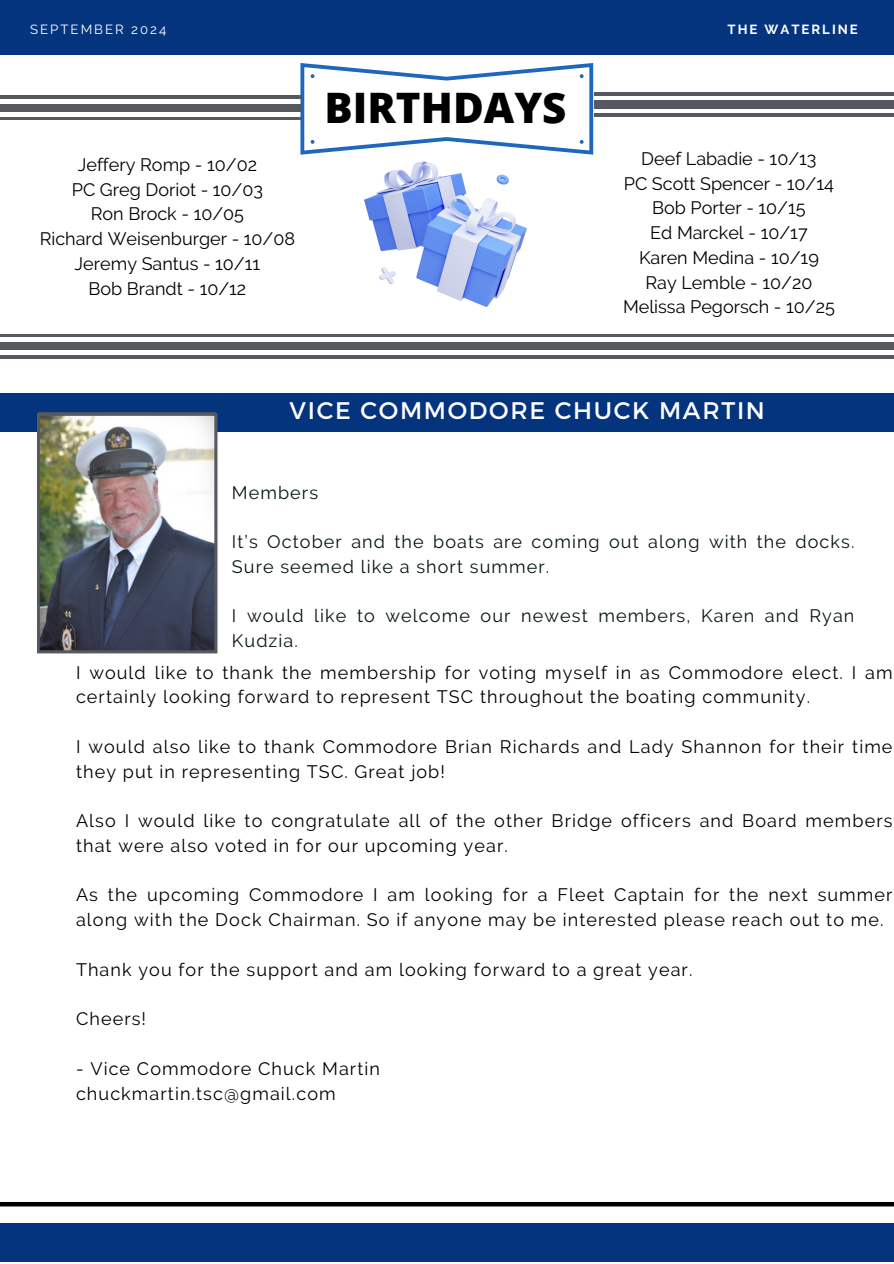
<style>
.page{position:relative;width:894px;height:1264px;background:#fff}
.page>*{position:absolute;margin:0;border:0;box-sizing:border-box;transform-origin:0 0}
.t1{font:800 42px "Open Sans";color:#000}
.t2{font:24px "Montserrat";letter-spacing:.07em;color:#fff}
.t3{font:18px/24.8px "Raleway";letter-spacing:.06em;color:#000}
.t4{font:18px/24.8px "Raleway";color:#000;text-align:center}
.t5{font:18px/24.8px "Raleway";letter-spacing:.06em;color:#051613}
.t6{font:13.2px "Raleway";letter-spacing:.15em;color:#fff}
.t7{font:700 13.2px "Raleway";letter-spacing:.15em;color:#fff}
</style>
<div class="page">
<hr style="left:594px;top:92px;width:299px;height:3px;background:#575961">
<hr style="left:594px;top:114px;width:299px;height:2px;background:#575961">
<div style="left:594px;top:101px;width:299px;height:7px;background:#575961"></div>
<svg style="left:300px;top:63px;width:293px;height:91px"></svg>
<hr style="left:0;top:334px;width:893px;height:3px;background:#575961">
<hr style="left:0;top:355px;width:893px;height:3px;background:#575961">
<div style="left:0;top:342px;width:893px;height:8px;background:#575961"></div>
<div style="left:0;top:1222px;width:893px;height:39px;background:#05347e"></div>
<div style="left:0;top:0;width:893px;height:55px;background:#05347e"></div>
<div style="left:0;top:393px;width:893px;height:39px;background:#05347e"></div>
<div style="left:0;top:1201px;width:893px;height:5px;background:#000"></div>
<hr style="left:0;top:96px;width:301px;height:3px;background:#575961">
<hr style="left:0;top:117px;width:301px;height:3px;background:#575961">
<div style="left:0;top:104px;width:301px;height:7px;background:#575961"></div>
<img style="left:37px;top:412px;width:180px;height:241px">
<img style="left:364px;top:161px;width:162px;height:145px">
<h4 class="t6" style="left:30px;top:21px;width:137px">SEPTEMBER 2024</h4>
<p class="t7" style="left:727px;top:21px;width:132px">THE WATERLINE</p>
<p class="t1" style="left:324px;top:79px;width:243px">BIRTHDAYS</p>
<h3 class="t4" style="left:40px;top:152px;width:257px">Jeffery Romp - 10/02<br>PC Greg Doriot - 10/03<br>Ron Brock - 10/05<br>Richard Weisenburger - 10/08<br>Jeremy Santus - 10/11<br>Bob Brandt - 10/12</h3>
<h3 class="t4" style="left:622px;top:146px;width:213px">Deef Labadie - 10/13<br>PC Scott Spencer - 10/14<br>Bob Porter - 10/15<br>Ed Marckel - 10/17<br>Karen Medina - 10/19<br>Ray Lemble - 10/20<br>Melissa Pegorsch - 10/25</h3>
<h3 class="t2" style="left:289px;top:395px;width:477px">VICE COMMODORE CHUCK MARTIN</h3>
<h3 class="t5" style="left:232px;top:480px;width:88px">Members</h3>
<h3 class="t5" style="left:232px;top:529px;width:624px">It’s October and the boats are coming out along with the docks.<br>Sure seemed like a short summer.</h3>
<h3 class="t5" style="left:232px;top:603px;width:624px">I would like to welcome our newest members, Karen and Ryan<br>Kudzia.</h3>
<h3 class="t3" style="left:76px;top:660px;width:817px">I would like to thank the membership for voting myself in as Commodore elect. I am certainly looking forward to represent TSC throughout the boating community.</h3>
<p class="t3" style="left:76px;top:734px;width:817px">I would also like to thank Commodore Brian Richards and Lady Shannon for their time they put in representing TSC. Great job!</p>
<h2 class="t3" style="left:76px;top:808px;width:817px">Also I would like to congratulate all of the other Bridge officers and Board members that were also voted in for our upcoming year.</h2>
<p class="t3" style="left:76px;top:882px;width:817px">As the upcoming Commodore I am looking for a Fleet Captain for the next summer along with the Dock Chairman. So if anyone may be interested please reach out to me.</p>
<h3 class="t3" style="left:76px;top:957px;width:617px">Thank you for the support and am looking forward to a great year.</h3>
<h3 class="t3" style="left:76px;top:1006px;width:72px">Cheers!</h3>
<h3 class="t3" style="left:76px;top:1056px;width:305px">- Vice Commodore Chuck Martin chuckmartin.tsc@gmail.com</h3>
</div>
